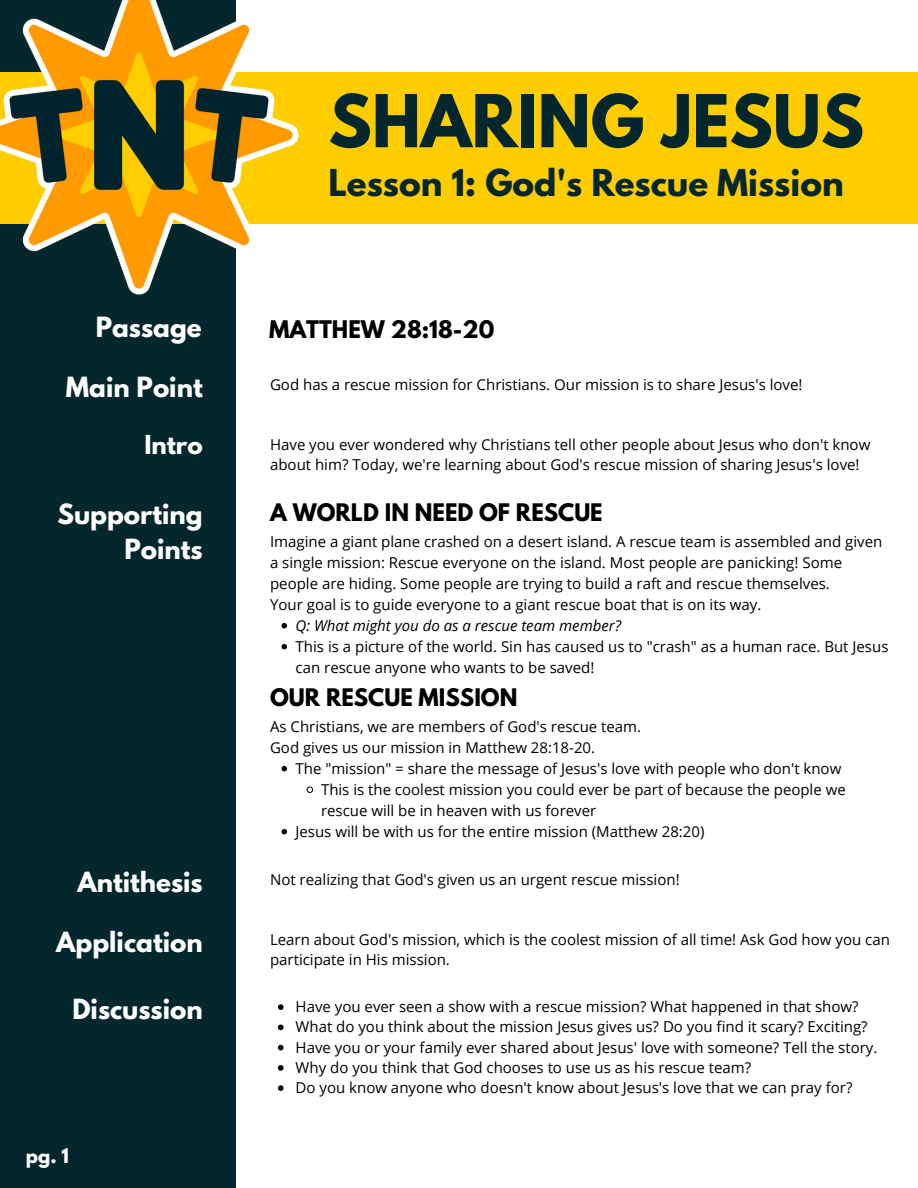
<style>
.page{position:relative;width:918px;height:1188px;background:#fff}
.page>*{position:absolute;margin:0;border:0;box-sizing:border-box;transform-origin:0 0}
.t1{font:700 64.5px "League Spartan";color:#03272d}
.t2{font:700 32.85px "League Spartan";color:#03272d}
.t3{font:700 24.6px/34.3px "League Spartan";color:#fff;text-align:right}
.t4{font:700 23.1px "League Spartan";color:#fff}
.t5{font:700 21.45px "League Spartan";color:#000}
.t6{font:700 18px "League Spartan";color:#fff}
.t7{font:15px/21px "Open Sans";color:#000}
.t8{font:italic 15px "Open Sans";color:#000}
</style>
<div class="page">
<div style="left:0;top:0;width:236px;height:1188px;background:#03272d"></div>
<div style="left:0;top:73px;width:918px;height:151px;background:#fdcd00"></div>
<img style="left:0;top:0;width:299px;height:295px">
<svg style="left:282px;top:623px;width:5px;height:5px"></svg>
<svg style="left:282px;top:644px;width:5px;height:5px"></svg>
<svg style="left:282px;top:766px;width:5px;height:5px"></svg>
<svg style="left:306px;top:786px;width:7px;height:7px"></svg>
<svg style="left:282px;top:829px;width:5px;height:5px"></svg>
<svg style="left:278px;top:1004px;width:6px;height:6px"></svg>
<svg style="left:278px;top:1025px;width:6px;height:5px"></svg>
<svg style="left:278px;top:1045px;width:6px;height:5px"></svg>
<svg style="left:278px;top:1065px;width:6px;height:6px"></svg>
<svg style="left:278px;top:1085px;width:6px;height:6px"></svg>
<p class="t1" style="left:328px;top:89px;width:537px">SHARING JESUS</p>
<p class="t2" style="left:328px;top:166px;width:517px">Lesson 1: God's Rescue Mission</p>
<h1 class="t3" style="left:96px;top:314px;width:108px">Passage</h1>
<h5 class="t5" style="left:269px;top:319px;width:227px">MATTHEW 28:18-20</h5>
<h3 class="t3" style="left:66px;top:373px;width:138px">Main Point</h3>
<h4 class="t7" style="left:270px;top:374px;width:534px">God has a rescue mission for Christians. Our mission is to share Jesus's love!</h4>
<h3 class="t4" style="left:144px;top:434px;width:60px">Intro</h3>
<p class="t7" style="left:270px;top:434px;width:602px;line-height:20.2px">Have you ever wondered why Christians tell other people about Jesus who don't know about him? Today, we're learning about God's rescue mission of sharing Jesus's love!</p>
<h3 class="t3" style="left:57px;top:500px;width:147px">Supporting<br>Points</h3>
<p class="t5" style="left:270px;top:502px;width:334px">A WORLD IN NEED OF RESCUE</p>
<h3 class="t7" style="left:270px;top:531px;width:614px">Imagine a giant plane crashed on a desert island. A rescue team is assembled and given a single mission: Rescue everyone on the island. Most people are panicking! Some people are hiding. Some people are trying to build a raft and rescue themselves.</h3>
<p class="t7" style="left:270px;top:594px;width:493px">Your goal is to guide everyone to a giant rescue boat that is on its way.</p>
<p class="t8" style="left:296px;top:615px;width:327px">Q: What might you do as a rescue team member?</p>
<p class="t7" style="left:296px;top:636px;width:594px">This is a picture of the world. Sin has caused us to "crash" as a human race. But Jesus can rescue anyone who wants to be saved!</p>
<p class="t5" style="left:270px;top:687px;width:249px">OUR RESCUE MISSION</p>
<p class="t7" style="left:270px;top:716px;width:373px">As Christians, we are members of God's rescue team.</p>
<p class="t7" style="left:270px;top:737px;width:327px">God gives us our mission in Matthew 28:18-20.</p>
<p class="t7" style="left:296px;top:758px;width:547px">The "mission" = share the message of Jesus's love with people who don't know</p>
<p class="t7" style="left:321px;top:779px;width:526px">This is the coolest mission you could ever be part of because the people we rescue will be in heaven with us forever</p>
<p class="t7" style="left:296px;top:821px;width:410px">Jesus will be with us for the entire mission (Matthew 28:20)</p>
<p class="t3" style="left:77px;top:868px;width:127px">Antithesis</p>
<p class="t7" style="left:270px;top:869px;width:411px">Not realizing that God's given us an urgent rescue mission!</p>
<h3 class="t3" style="left:56px;top:928px;width:148px">Application</h3>
<p class="t7" style="left:270px;top:929px;width:621px;line-height:20.2px">Learn about God's mission, which is the coolest mission of all time! Ask God how you can participate in His mission.</p>
<h3 class="t3" style="left:72px;top:995px;width:132px">Discussion</h3>
<p class="t7" style="left:296px;top:996px;width:565px">Have you ever seen a show with a rescue mission? What happened in that show?</p>
<h3 class="t7" style="left:296px;top:1016px;width:574px">What do you think about the mission Jesus gives us? Do you find it scary? Exciting?</h3>
<p class="t7" style="left:296px;top:1036px;width:583px">Have you or your family ever shared about Jesus' love with someone? Tell the story.</p>
<p class="t7" style="left:296px;top:1057px;width:457px">Why do you think that God chooses to use us as his rescue team?</p>
<p class="t7" style="left:296px;top:1077px;width:558px">Do you know anyone who doesn't know about Jesus's love that we can pray for?</p>
<h2 class="t6" style="left:26px;top:1146px;width:45px">pg. 1</h2>
</div>
